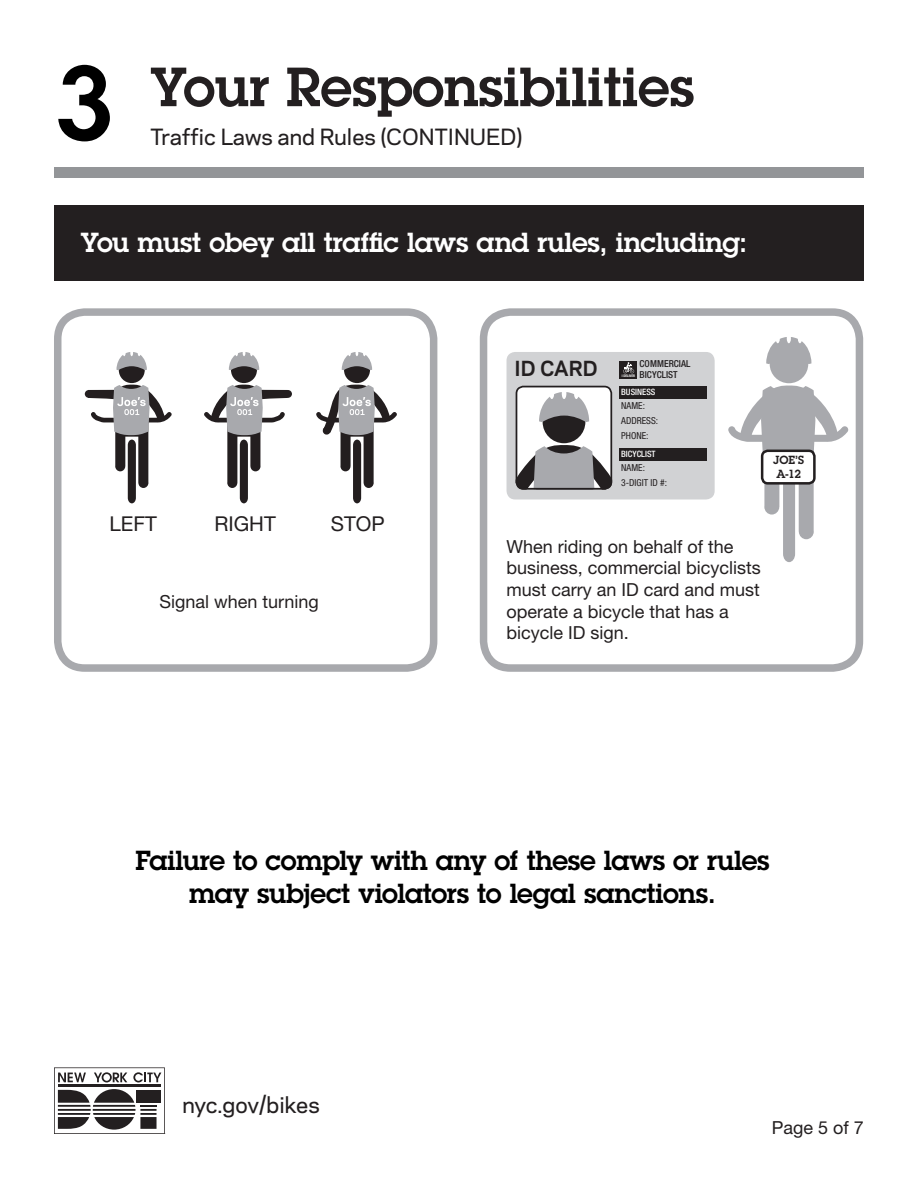
<style>
.page{position:relative;width:918px;height:1188px;background:#fff}
.page>*{position:absolute;margin:0;border:0;box-sizing:border-box;transform-origin:0 0}
.t1{font:600 102.6px "Lubalin Graph Std";color:#000}
.H1_black{font:600 54px "Lubalin Graph Std";color:#231f20}
.t2{font:600 27px/32.4px "Lubalin Graph Std";letter-spacing:-.01em;color:#000;text-align:center}
.t3{font:600 27px "Lubalin Graph Std";letter-spacing:-.01em;color:#fff}
.Heading_2{font:500 21px "Galaxie Polaris";color:#231f20}
.Body{font:20.55px "Helvetica Neue LT Std";color:#231f20}
.Heading_3{font:700 19.5px "Galaxie Polaris";color:#231f20}
.Body-2{font:18px/21.6px "Helvetica Neue LT Std";color:#231f20}
.t4{font:600 11.55px "Lubalin Graph Std";color:#231f20}
.ID{font:condensed 9.6px "Helvetica Neue LT Std";color:#231f20}
.ID-2{font:500 condensed 9.6px "Helvetica Neue LT Std";letter-spacing:.005em;color:#231f20}
.Heading_3-2{font:500 condensed 8.7px "Helvetica Neue LT Std";color:#fff}
.t5{font:700 condensed 3.45px "Helvetica Neue";color:#fff}
</style>
<div class="page">
<svg style="left:54px;top:1067px;width:111px;height:67px"></svg>
<div style="left:54px;top:308px;width:383px;height:364px;border:8px solid #a8a9ad;border-radius:27px"></div>
<div style="left:480px;top:308px;width:383px;height:364px;border:8px solid #a8a9ad;border-radius:27px"></div>
<div style="left:54px;top:205px;width:809px;height:76px;background:#231f20"></div>
<div style="left:54px;top:168px;width:809px;height:10px;background:#939598"></div>
<div style="left:119px;top:357px;width:26px;height:26px;background:#231e1f;border-radius:50%"></div>
<svg style="left:116px;top:352px;width:31px;height:18px"></svg>
<svg style="left:91px;top:385px;width:81px;height:118px"></svg>
<div style="left:85px;top:390px;width:8px;height:8px;background:#231e1f;border-radius:50%"></div>
<div style="left:231px;top:357px;width:26px;height:26px;background:#231e1f;border-radius:50%"></div>
<svg style="left:229px;top:352px;width:30px;height:18px"></svg>
<svg style="left:204px;top:385px;width:82px;height:118px"></svg>
<div style="left:284px;top:390px;width:8px;height:8px;background:#231e1f;border-radius:50%"></div>
<div style="left:344px;top:357px;width:26px;height:26px;background:#231e1f;border-radius:50%"></div>
<svg style="left:342px;top:352px;width:30px;height:18px"></svg>
<svg style="left:316px;top:384px;width:81px;height:119px"></svg>
<div style="left:507px;top:352px;width:208px;height:148px;background:#d1d2d4;border-radius:9px"></div>
<div style="left:619px;top:448px;width:88px;height:13px;background:#231f20"></div>
<div style="left:619px;top:386px;width:88px;height:12px;background:#231f20"></div>
<div style="left:619px;top:361px;width:18px;height:18px;background:#231f20"></div>
<svg style="left:623px;top:362px;width:11px;height:11px"></svg>
<div style="left:516px;top:387px;width:95px;height:102px;background:#fff;border-radius:7px"></div>
<svg style="left:516px;top:445px;width:95px;height:44px"></svg>
<div style="left:543px;top:400px;width:42px;height:43px;background:#231f20;border-radius:50%"></div>
<svg style="left:539px;top:392px;width:50px;height:30px"></svg>
<div style="left:516px;top:386px;width:96px;height:104px;border:2px solid #231f20;border-radius:7px"></div>
<div style="left:770px;top:345px;width:38px;height:38px;background:#a8a9ad;border-radius:50%"></div>
<svg style="left:766px;top:337px;width:45px;height:27px"></svg>
<svg style="left:728px;top:385px;width:120px;height:177px"></svg>
<div style="left:762px;top:451px;width:52px;height:32px;background:#fff;border-radius:6px"></div>
<div style="left:761px;top:450px;width:55px;height:35px;border:3px solid #231f20;border-radius:6px"></div>
<p class="t1" style="left:54px;top:36px;width:61px">3</p>
<p class="H1_black" style="left:150px;top:51px;width:545px">Your Responsibilities</p>
<p class="Heading_2" style="left:150px;top:121px;width:373px">Traffic Laws and Rules (CONTINUED)</p>
<p class="t3" style="left:81px;top:224px;width:668px">You must obey all traffic laws and rules, including:</p>
<p class="Body" style="left:109px;top:512px;width:49px">LEFT</p>
<p class="Body" style="left:214px;top:512px;width:63px">RIGHT</p>
<p class="Body" style="left:331px;top:512px;width:55px">STOP</p>
<p class="Body-2" style="left:160px;top:591px;width:161px">Signal when turning</p>
<p class="Heading_3" style="left:515px;top:354px;width:85px">ID CARD</p>
<p class="ID-2" style="left:640px;top:358px;width:52px">COMMERCIAL</p>
<p class="t5" style="left:622px;top:374px;width:15px">I DELIVER</p>
<p class="ID-2" style="left:640px;top:369px;width:40px">BICYCLIST</p>
<p class="Heading_3-2" style="left:621px;top:387px;width:36px">BUSINESS</p>
<p class="ID" style="left:621px;top:400px;width:25px">NAME:</p>
<p class="ID" style="left:621px;top:415px;width:38px">ADDRESS:</p>
<p class="ID" style="left:621px;top:430px;width:29px">PHONE:</p>
<p class="ID" style="left:621px;top:462px;width:25px">NAME:</p>
<p class="ID" style="left:621px;top:477px;width:47px">3-DIGIT ID #:</p>
<p class="Heading_3-2" style="left:621px;top:449px;width:36px">BICYCLIST</p>
<p class="t4" style="left:773px;top:453px;width:33px">JOE’S</p>
<p class="t4" style="left:776px;top:467px;width:26px">A-12</p>
<p class="Body-2" style="left:507px;top:535px;width:256px">When riding on behalf of the business, commercial bicyclists must carry an ID card and must operate a bicycle that has a bicycle ID sign.</p>
<p class="t2" style="left:135px;top:844px;width:636px">Failure to comply with any of these laws or rules may subject violators to legal sanctions.</p>
<p class="Heading_2" style="left:183px;top:1090px;width:139px">nyc.gov/bikes</p>
<p class="Body-2" style="left:772px;top:1117px;width:94px">Page 5 of 7</p>
</div>
